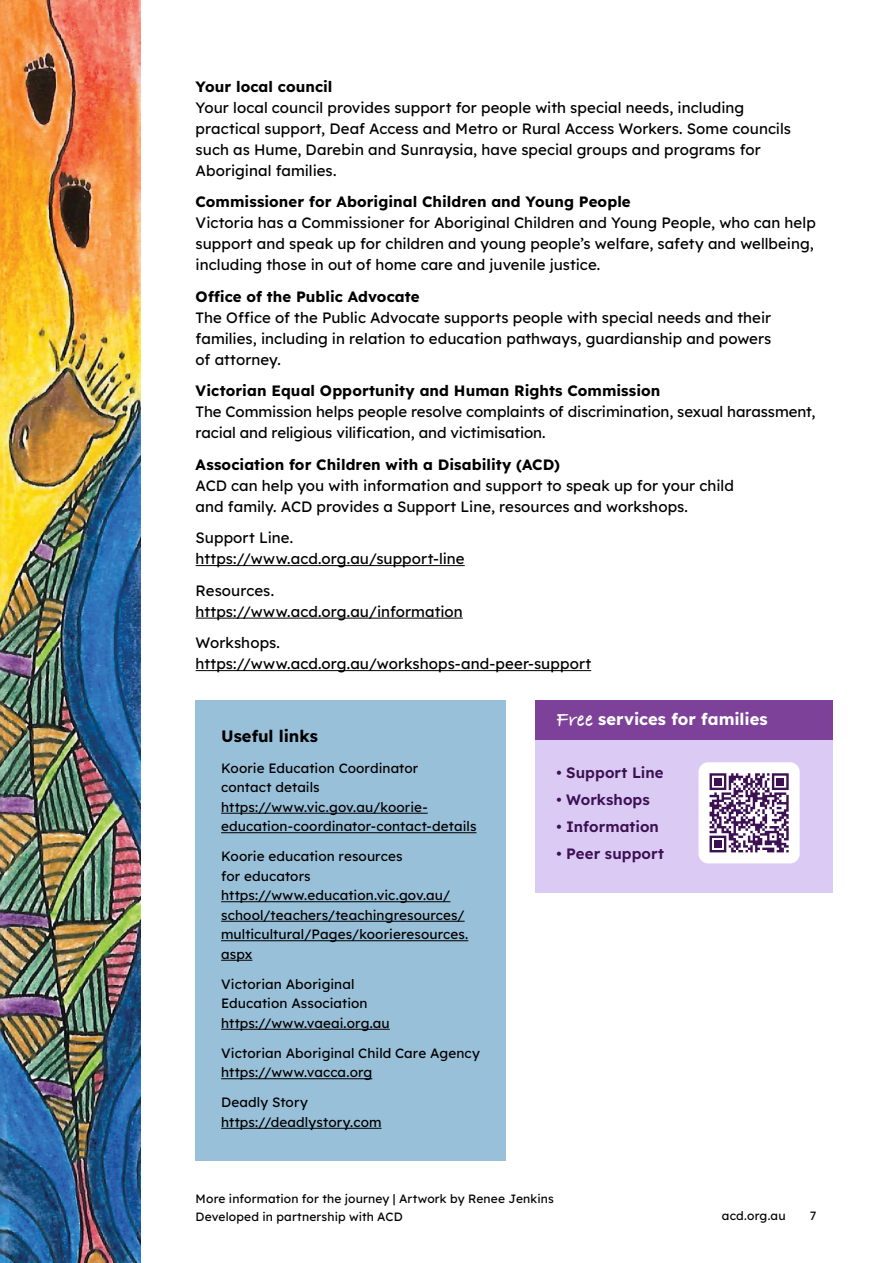
<style>
.page{position:relative;width:893px;height:1263px;background:#fff}
.page>*{position:absolute;margin:0;border:0;box-sizing:border-box;transform-origin:0 0}
.t1{font:700 16.5px "Lexend";color:#fff}
.Paragraph_Style_3{font:700 16.5px "Lexend";letter-spacing:-.005em;color:#000}
.Body{font:15px/21px "Lexend";color:#000}
.Word_list{font:700 15px "Lexend";letter-spacing:.005em;color:#000}
.t2{font:600 15px "Lexend";letter-spacing:.005em;color:#3c1053}
.Text_box___information{font:13.5px/19.5px "Lexend";letter-spacing:.005em;color:#000}
.t3{font:12px/18px "Lexend";letter-spacing:.015em;color:#000}
.s1{font-family:"Bradley Hand ITCTT";font-size:21px}
</style>
<div class="page">
<img style="left:0;top:0;width:141px;height:1263px">
<hr style="left:196px;top:565px;width:269px;height:1px;background:#000">
<hr style="left:196px;top:618px;width:267px;height:1px;background:#000">
<hr style="left:196px;top:670px;width:395px;height:1px;background:#000">
<div style="left:196px;top:700px;width:310px;height:461px;background:#99c0d9"></div>
<hr style="left:221px;top:813px;width:207px;height:1px;background:#000">
<hr style="left:221px;top:832px;width:255px;height:1px;background:#000">
<hr style="left:221px;top:901px;width:229px;height:1px;background:#000">
<hr style="left:221px;top:921px;width:244px;height:1px;background:#000">
<hr style="left:221px;top:940px;width:247px;height:1px;background:#000">
<hr style="left:221px;top:960px;width:31px;height:1px;background:#000">
<hr style="left:221px;top:1029px;width:169px;height:1px;background:#000">
<hr style="left:221px;top:1078px;width:151px;height:1px;background:#000">
<hr style="left:221px;top:1128px;width:161px;height:1px;background:#000">
<div style="left:535px;top:739px;width:298px;height:154px;background:#dacaf4"></div>
<div style="left:535px;top:700px;width:298px;height:39px;background:#7d4199"></div>
<div style="left:698px;top:762px;width:102px;height:101px;background:#fff;border-radius:10px"></div>
<svg style="left:709px;top:773px;width:80px;height:79px"></svg>
<div style="left:714px;top:840px;width:7px;height:8px;background:#3c1053"></div>
<h3 class="Word_list" style="left:196px;top:74px;width:138px">Your local council</h3>
<p class="Body" style="left:196px;top:96px;width:597px">Your local council provides support for people with special needs, including practical support, Deaf Access and Metro or Rural Access Workers. Some councils such as Hume, Darebin and Sunraysia, have special groups and programs for Aboriginal families.</p>
<h3 class="Word_list" style="left:196px;top:190px;width:437px">Commissioner for Aboriginal Children and Young People</h3>
<p class="Body" style="left:196px;top:211px;width:622px">Victoria has a Commissioner for Aboriginal Children and Young People, who can help support and speak up for children and young people’s welfare, safety and wellbeing, including those in out of home care and juvenile justice.</p>
<h3 class="Word_list" style="left:196px;top:284px;width:226px">Office of the Public Advocate</h3>
<p class="Body" style="left:196px;top:306px;width:577px;text-align:justify">The Office of the Public Advocate supports people with special needs and their families, including in relation to education pathways, guardianship and powers of attorney.</p>
<h3 class="Word_list" style="left:196px;top:379px;width:466px">Victorian Equal Opportunity and Human Rights Commission</h3>
<p class="Body" style="left:196px;top:400px;width:621px">The Commission helps people resolve complaints of discrimination, sexual harassment, racial and religious vilification, and victimisation.</p>
<h3 class="Word_list" style="left:196px;top:452px;width:366px">Association for Children with a Disability (ACD)</h3>
<p class="Body" style="left:196px;top:474px;width:540px">ACD can help you with information and support to speak up for your child and family. ACD provides a Support Line, resources and workshops.</p>
<p class="Body" style="left:196px;top:526px;width:271px">Support Line. https://www.acd.org.au/support-line</p>
<p class="Body" style="left:196px;top:579px;width:269px">Resources. https://www.acd.org.au/information</p>
<p class="Body" style="left:196px;top:631px;width:397px">Workshops. https://www.acd.org.au/workshops-and-peer-support</p>
<h2 class="Paragraph_Style_3" style="left:221px;top:723px;width:98px">Useful links</h2>
<p class="Text_box___information" style="left:221px;top:757px;width:257px">Koorie Education Coordinator<br>contact details https://www.vic.gov.au/koorie&shy;education-coordinator-contact-details</p>
<p class="Text_box___information" style="left:221px;top:846px;width:249px">Koorie education resources<br>for educators https://www.education.vic.gov.au/ school/teachers/teachingresources/ multicultural/Pages/koorieresources. aspx</p>
<p class="Text_box___information" style="left:221px;top:973px;width:170px">Victorian Aboriginal<br>Education Association https://www.vaeai.org.au</p>
<p class="Text_box___information" style="left:221px;top:1042px;width:260px">Victorian Aboriginal Child Care Agency https://www.vacca.org</p>
<p class="Text_box___information" style="left:221px;top:1092px;width:162px">Deadly Story https://deadlystory.com</p>
<h2 class="t1" style="left:556px;top:706px;width:213px"><span class="s1">Free</span> services for families</h2>
<p class="t2" style="left:556px;top:761px;width:109px">• Support Line</p>
<p class="t2" style="left:556px;top:788px;width:95px">• Workshops</p>
<p class="t2" style="left:556px;top:815px;width:104px">• Information</p>
<p class="t2" style="left:556px;top:842px;width:109px">• Peer support</p>
<p class="t3" style="left:196px;top:1189px;width:360px">More information for the journey | Artwork by Renee Jenkins<br>Developed in partnership with ACD</p>
<p class="t3" style="left:722px;top:1206px;width:65px">acd.org.au</p>
<p class="t3" style="left:810px;top:1206px;width:8px">7</p>
</div>
